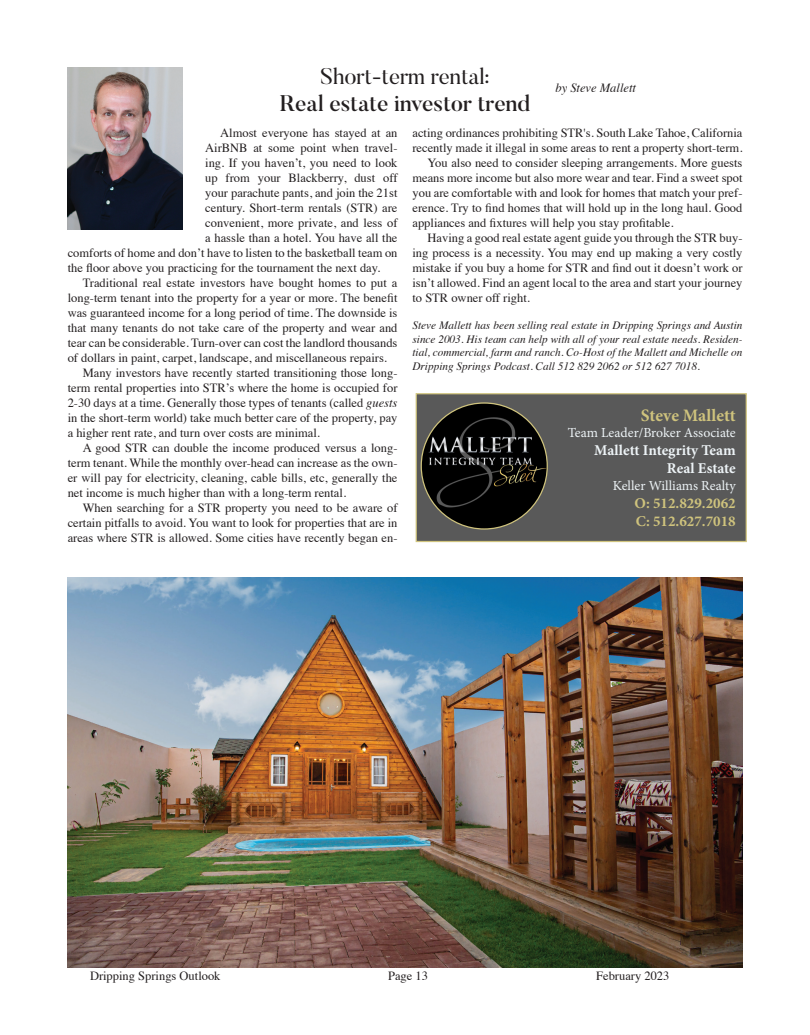
<style>
.page{position:relative;width:810px;height:1035px;background:#fff}
.page>*{position:absolute;margin:0;border:0;box-sizing:border-box;transform-origin:0 0}
.t1{font:500 22.5px "Butler";color:#231f20}
.t2{font:22.5px "Butler";color:#231f20}
.t3{font:700 17.5px "Minion Pro";color:#cfc37d}
.t4{font:700 15px/18px "Minion Pro";letter-spacing:-.005em;color:#edf3f6;text-align:right}
.t5{font:700 15px/18px "Minion Pro";color:#cfc37d}
.t6{font:13.75px "Minion Pro";color:#edf3f6}
.Joey_Column_Body{font:12.5px/15px "Times";color:#231f20;text-align:justify}
.Joey_By_Line{font:italic 12.5px "Times";color:#231f20}
.Joey_Bio{font:italic 11.25px/13.5px "Times";color:#231f20;text-align:justify}
.s1{font-style:italic}
</style>
<div class="page">
<div style="left:416px;top:394px;width:330px;height:148px;background:#595959"></div>
<div style="left:416px;top:393px;width:331px;height:149px;border:1px solid #cfc37d"></div>
<img style="left:421px;top:403px;width:126px;height:126px;border-radius:63px">
<img style="left:68px;top:68px;width:115px;height:161px">
<img style="left:68px;top:578px;width:674px;height:390px">
<p class="t2" style="left:320px;top:62px;width:171px">Short-term rental:</p>
<p class="t1" style="left:280px;top:89px;width:252px">Real estate investor trend</p>
<p class="Joey_Column_Body" style="left:220px;top:124px;width:179px">Almost everyone has stayed at an</p>
<p class="Joey_Column_Body" style="left:205px;top:139px;width:194px">AirBNB at some point when travel-</p>
<p class="Joey_Column_Body" style="left:205px;top:154px;width:194px">ing. If you haven’t, you need to look</p>
<p class="Joey_Column_Body" style="left:205px;top:169px;width:194px">up from your Blackberry, dust off</p>
<p class="Joey_Column_Body" style="left:205px;top:184px;width:194px">your parachute pants, and join the 21st</p>
<p class="Joey_Column_Body" style="left:205px;top:199px;width:194px">century. Short-term rentals (STR) are</p>
<p class="Joey_Column_Body" style="left:205px;top:214px;width:194px">convenient, more private, and less of</p>
<p class="Joey_Column_Body" style="left:205px;top:229px;width:194px">a hassle than a hotel. You have all the</p>
<p class="Joey_Column_Body" style="left:68px;top:244px;width:331px">comforts of home and don’t have to listen to the basketball team on</p>
<p class="Joey_Column_Body" style="left:68px;top:259px;width:314px">the floor above you practicing for the tournament the next day.</p>
<p class="Joey_Column_Body" style="left:68px;top:274px;width:331px;text-indent:15px">Traditional real estate investors have bought homes to put a long-term tenant into the property for a year or more. The benefit was guaranteed income for a long period of time. The downside is that many tenants do not take care of the property and wear and tear can be considerable. Turn-over can cost the landlord thousands of dollars in paint, carpet, landscape, and miscellaneous repairs.</p>
<p class="Joey_Column_Body" style="left:68px;top:364px;width:331px;text-indent:15px">Many investors have recently started transitioning those long&shy;term rental properties into STR’s where the home is occupied for 2-30 days at a time. Generally those types of tenants (called <span class="s1">guests </span>in the short-term world) take much better care of the property, pay a higher rent rate, and turn over costs are minimal.</p>
<p class="Joey_Column_Body" style="left:68px;top:439px;width:331px;text-indent:15px">A good STR can double the income produced versus a long&shy;term tenant. While the monthly over-head can increase as the own&shy;er will pay for electricity, cleaning, cable bills, etc, generally the net income is much higher than with a long-term rental.</p>
<p class="Joey_Column_Body" style="left:68px;top:499px;width:331px;text-indent:15px">When searching for a STR property you need to be aware of certain pitfalls to avoid. You want to look for properties that are in areas where STR is allowed. Some cities have recently began en-</p>
<p class="Joey_By_Line" style="left:555px;top:77px;width:82px">by Steve Mallett</p>
<p class="Joey_Column_Body" style="left:412px;top:124px;width:332px">acting ordinances prohibiting STR's. South Lake Tahoe, California recently made it illegal in some areas to rent a property short-term.</p>
<p class="Joey_Column_Body" style="left:412px;top:154px;width:332px;text-indent:15px">You also need to consider sleeping arrangements. More guests means more income but also more wear and tear. Find a sweet spot you are comfortable with and look for homes that match your pref&shy;erence. Try to find homes that will hold up in the long haul. Good appliances and fixtures will help you stay profitable.</p>
<p class="Joey_Column_Body" style="left:412px;top:229px;width:332px;text-indent:15px">Having a good real estate agent guide you through the STR buy&shy;ing process is a necessity. You may end up making a very costly mistake if you buy a home for STR and find out it doesn’t work or isn’t allowed. Find an agent local to the area and start your journey to STR owner off right.</p>
<p class="Joey_Bio" style="left:412px;top:318px;width:332px">Steve Mallett has been selling real estate in Dripping Springs and Austin since 2003. His team can help with all of your real estate needs. Residen&shy;tial, commercial, farm and ranch. Co-Host of the Mallett and Michelle on Dripping Springs Podcast. Call 512 829 2062 or 512 627 7018.</p>
<p class="t3" style="left:641px;top:403px;width:96px">Steve Mallett</p>
<p class="t6" style="left:568px;top:424px;width:169px">Team Leader/Broker Associate</p>
<p class="t4" style="left:594px;top:441px;width:143px">Mallett Integrity Team<br>Real Estate</p>
<p class="t6" style="left:613px;top:476px;width:124px">Keller Williams Realty</p>
<p class="t5" style="left:635px;top:494px;width:103px">O: 512.829.2062<br>C: 512.627.7018</p>
<p class="Joey_Column_Body" style="left:90px;top:967px;width:132px">Dripping Springs Outlook</p>
<p class="Joey_Column_Body" style="left:388px;top:967px;width:41px">Page 13</p>
<p class="Joey_Column_Body" style="left:596px;top:967px;width:75px">February 2023</p>
</div>
